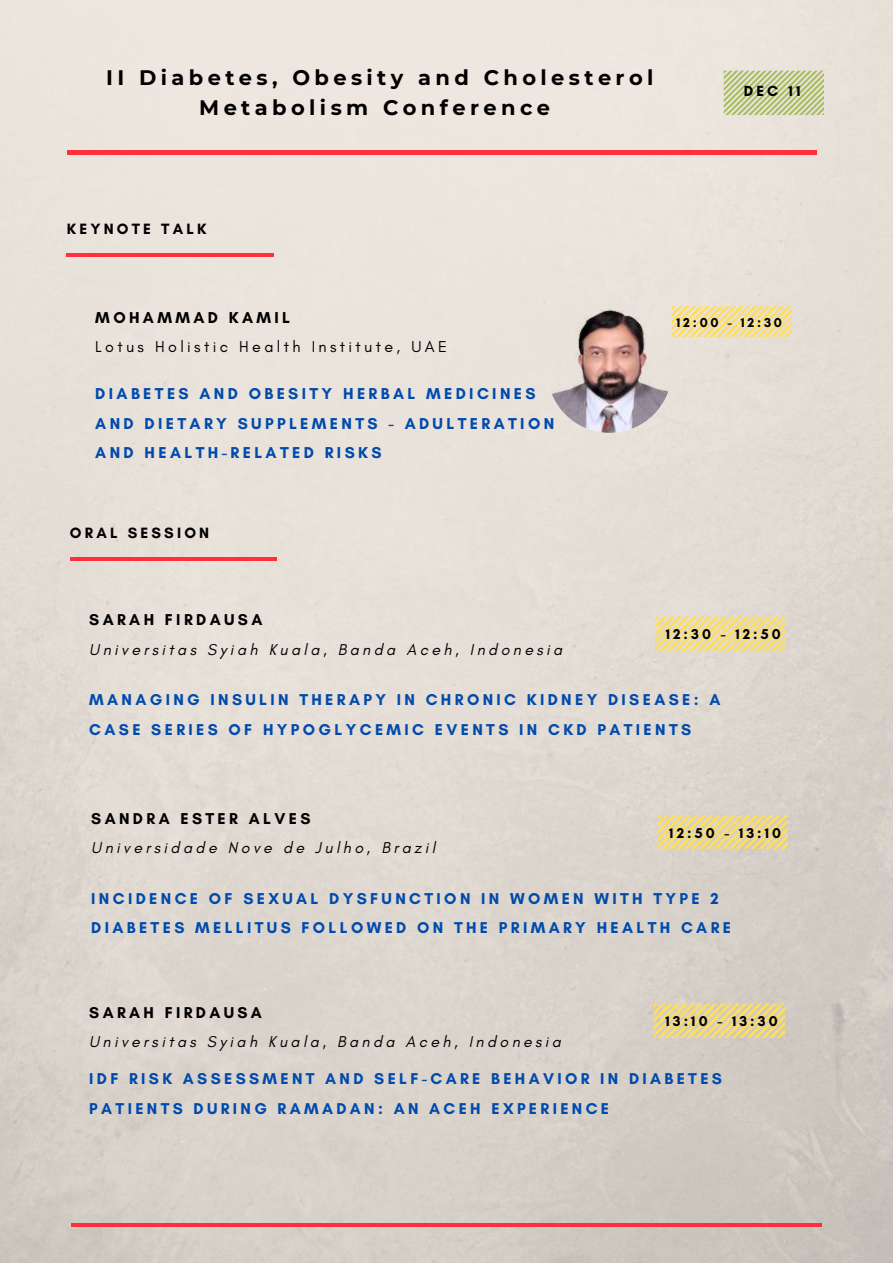
<style>
.page{position:relative;width:893px;height:1264px;background:#fff}
.page>*{position:absolute;margin:0;border:0;box-sizing:border-box;transform-origin:0 0}
.t1{font:700 21px/30.3px "Montserrat";letter-spacing:.21em;color:#000;text-align:center}
.t2{font:700 16.05px/29.2px "Glacial Indifference";letter-spacing:.21em;color:#004aad}
.t3{font:italic 16.05px "Glacial Indifference";letter-spacing:.21em;color:#000}
.t4{font:700 16.05px "Glacial Indifference";letter-spacing:.21em;color:#000}
.t5{font:16.05px "Glacial Indifference";letter-spacing:.21em;color:#000}
.t6{font:700 15.9px/29.2px "Glacial Indifference";letter-spacing:.21em;color:#004aad}
.t7{font:italic 15.9px "Glacial Indifference";letter-spacing:.21em;color:#000}
.t8{font:700 15.9px "Glacial Indifference";letter-spacing:.21em;color:#000}
.t9{font:700 15.15px "Glacial Indifference";letter-spacing:.21em;color:#000}
.t10{font:700 15px "Glacial Indifference";color:#000}
.t11{font:700 14.55px "Glacial Indifference";letter-spacing:.21em;color:#000}
.t12{font:700 13.2px "Glacial Indifference";letter-spacing:.21em;color:#000}
</style>
<div class="page">
<img style="left:0;top:0;width:892px;height:1262px">
<hr style="left:71px;top:1223px;width:750px;height:3px;background:#ff303b">
<hr style="left:67px;top:254px;width:207px;height:3px;background:#ff303b">
<hr style="left:67px;top:151px;width:749px;height:3px;background:#ff303b">
<svg style="left:723px;top:71px;width:100px;height:43px;background:#c7cf9c"></svg>
<img style="left:547px;top:308px;width:124px;height:125px;border-radius:50%">
<svg style="left:672px;top:306px;width:119px;height:30px;background:#f2df99"></svg>
<hr style="left:70px;top:557px;width:207px;height:4px;background:#ff303b">
<svg style="left:655px;top:616px;width:130px;height:34px;background:#efdb96"></svg>
<svg style="left:653px;top:1003px;width:131px;height:34px;background:#e7d48f"></svg>
<svg style="left:657px;top:815px;width:130px;height:33px;background:#ead791"></svg>
<h1 class="t1" style="left:106px;top:62px;width:549px">II Diabetes, Obesity and Cholesterol<br>Metabolism Conference</h1>
<p class="t9" style="left:67px;top:219px;width:141px">KEYNOTE TALK</p>
<p class="t10" style="left:743px;top:82px;width:58px">DEC 11</p>
<p class="t4" style="left:95px;top:308px;width:196px">MOHAMMAD KAMIL</p>
<p class="t12" style="left:676px;top:314px;width:107px">12:00 - 12:30</p>
<p class="t5" style="left:95px;top:337px;width:353px">Lotus Holistic Health Institute, UAE</p>
<p class="t2" style="left:95px;top:379px;width:460px">DIABETES AND OBESITY HERBAL MEDICINES<br>AND DIETARY SUPPLEMENTS - ADULTERATION<br>AND HEALTH-RELATED RISKS</p>
<p class="t9" style="left:70px;top:523px;width:141px">ORAL SESSION</p>
<p class="t4" style="left:89px;top:610px;width:175px">SARAH FIRDAUSA</p>
<p class="t3" style="left:89px;top:639px;width:474px">Universitas Syiah Kuala, Banda Aceh, Indonesia</p>
<p class="t2" style="left:89px;top:685px;width:632px">MANAGING INSULIN THERAPY IN CHRONIC KIDNEY DISEASE: A<br>CASE SERIES OF HYPOGLYCEMIC EVENTS IN CKD PATIENTS</p>
<p class="t11" style="left:665px;top:625px;width:116px">12:30 - 12:50</p>
<p class="t4" style="left:91px;top:808px;width:221px">SANDRA ESTER ALVES</p>
<p class="t3" style="left:91px;top:837px;width:345px">Universidade Nove de Julho, Brazil</p>
<p class="t2" style="left:91px;top:883px;width:641px">INCIDENCE OF SEXUAL DYSFUNCTION IN WOMEN WITH TYPE 2<br>DIABETES MELLITUS FOLLOWED ON THE PRIMARY HEALTH CARE</p>
<p class="t11" style="left:669px;top:824px;width:113px">12:50 - 13:10</p>
<p class="t8" style="left:89px;top:1002px;width:174px">SARAH FIRDAUSA</p>
<p class="t7" style="left:89px;top:1031px;width:473px">Universitas Syiah Kuala, Banda Aceh, Indonesia</p>
<p class="t6" style="left:89px;top:1064px;width:634px">IDF RISK ASSESSMENT AND SELF-CARE BEHAVIOR IN DIABETES<br>PATIENTS DURING RAMADAN: AN ACEH EXPERIENCE</p>
<p class="t11" style="left:665px;top:1012px;width:114px">13:10 - 13:30</p>
</div>
